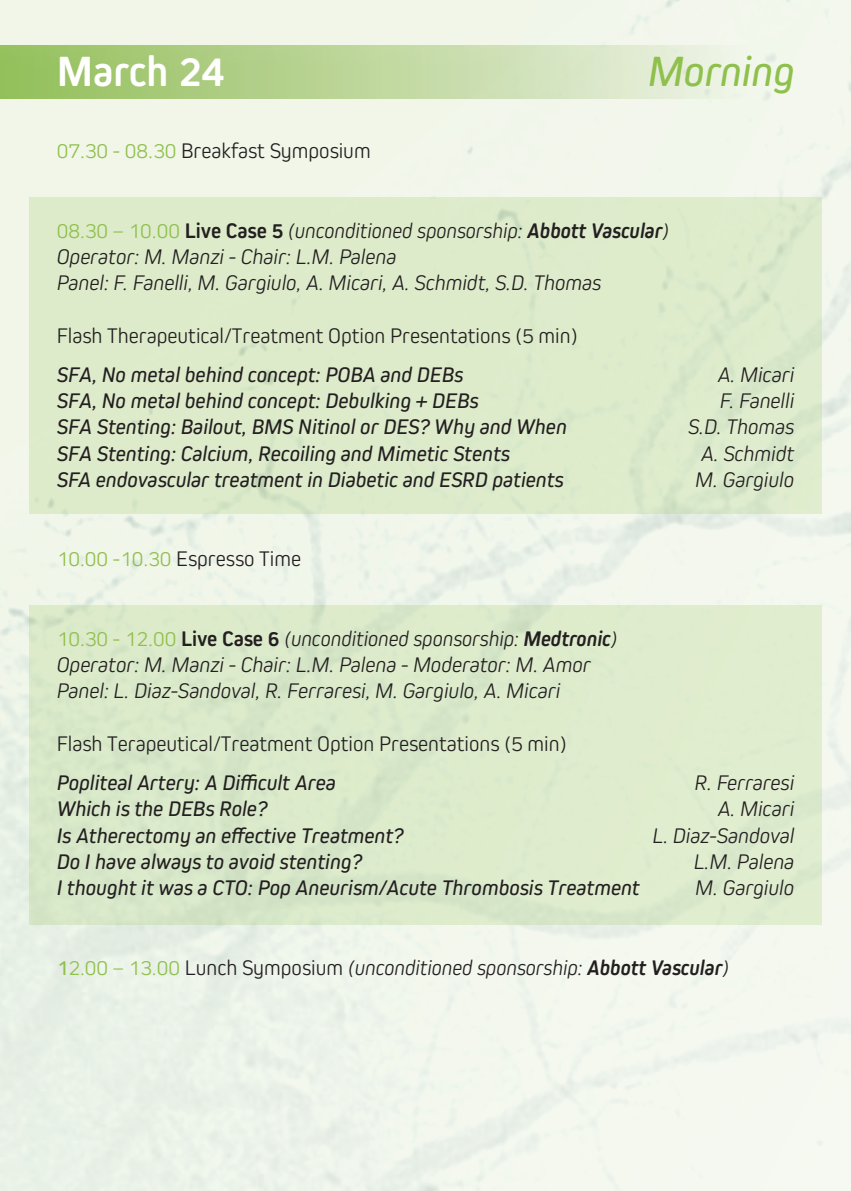
<style>
.page{position:relative;width:851px;height:1191px;background:#fff}
.page>*{position:absolute;margin:0;border:0;box-sizing:border-box;transform-origin:0 0}
.t1{font:700 44px "Kiro";color:#fff}
.t2{font:italic 44px "Kiro";color:#8fc04c}
.t3{font:italic 300 22px/26.4px "Kiro";color:#231f20}
.t4{font:italic 22px "Kiro";color:#231f20}
.t5{font:300 22px "Kiro";color:#231f20}
.s1{color:#8fc04c}
.s2{font-style:normal;color:#8fc04c}
.s3{font-weight:700;font-style:normal}
.s4{font-weight:700}
.s5{font-weight:400;font-style:normal;color:#8fc04c}
.s6{font-style:normal}
</style>
<div class="page">
<img style="left:0;top:0;width:850px;height:1191px">
<hr style="left:850px;top:0;width:1px;height:1191px;background:#f1f6e9">
<div style="left:29px;top:197px;width:792px;height:317px;background:#ddebcb"></div>
<div style="left:29px;top:604px;width:792px;height:320px;background:#dcebcb"></div>
<div style="left:0;top:45px;width:747px;height:53px;background:linear-gradient(to right,#93be59,#eef3e6)"></div>
<h1 class="t1" style="left:57px;top:46px;width:169px">March 24</h1>
<h1 class="t2" style="left:647px;top:46px;width:148px">Morning</h1>
<p class="t5" style="left:57px;top:138px;width:315px"><span class="s1">07.30 - 08.30</span> Breakfast Symposium</p>
<p class="t3" style="left:57px;top:216px;width:614px"><span class="s2">08.30 – 10.00</span> <span class="s3">Live Case 5</span> (unconditioned sponsorship: <span class="s4">Abbott Vascular</span>)<br>Operator: M. Manzi - Chair: L.M. Palena<br>Panel: F. Fanelli, M. Gargiulo, A. Micari, A. Schmidt, S.D. Thomas</p>
<p class="t5" style="left:57px;top:323px;width:522px">Flash Therapeutical/Treatment Option Presentations (5 min)</p>
<p class="t4" style="left:57px;top:361px;width:408px">SFA, No metal behind concept: POBA and DEBs</p>
<p class="t3" style="left:717px;top:360px;width:78px">A. Micari</p>
<p class="t4" style="left:57px;top:388px;width:423px">SFA, No metal behind concept: Debulking + DEBs</p>
<p class="t3" style="left:719px;top:387px;width:76px">F. Fanelli</p>
<p class="t4" style="left:57px;top:414px;width:511px">SFA Stenting: Bailout, BMS Nitinol or DES? Why and When</p>
<p class="t3" style="left:688px;top:413px;width:108px">S.D. Thomas</p>
<p class="t4" style="left:57px;top:441px;width:454px">SFA Stenting: Calcium, Recoiling and Mimetic Stents</p>
<p class="t3" style="left:701px;top:439px;width:95px">A. Schmidt</p>
<p class="t4" style="left:57px;top:467px;width:508px">SFA endovascular treatment in Diabetic and ESRD patients</p>
<p class="t3" style="left:695px;top:466px;width:100px">M. Gargiulo</p>
<p class="t5" style="left:57px;top:546px;width:246px"><span class="s1">10.00 -10.30</span> Espresso Time</p>
<p class="t3" style="left:57px;top:624px;width:562px"><span class="s2">10.30 - 12.00</span> <span class="s3">Live Case 6</span> (unconditioned sponsorship: <span class="s4">Medtronic</span>)<br>Operator: M. Manzi - Chair: L.M. Palena - Moderator: M. Amor<br>Panel: L. Diaz-Sandoval, R. Ferraresi, M. Gargiulo, A. Micari</p>
<p class="t5" style="left:57px;top:731px;width:511px">Flash Terapeutical/Treatment Option Presentations (5 min)</p>
<p class="t4" style="left:57px;top:769px;width:280px">Popliteal Artery: A Difficult Area</p>
<p class="t3" style="left:694px;top:768px;width:101px">R. Ferraresi</p>
<p class="t4" style="left:57px;top:796px;width:212px">Which is the DEBs Role?</p>
<p class="t3" style="left:717px;top:795px;width:78px">A. Micari</p>
<p class="t4" style="left:57px;top:822px;width:348px">Is Atherectomy an effective Treatment?</p>
<p class="t3" style="left:652px;top:821px;width:143px">L. Diaz-Sandoval</p>
<p class="t4" style="left:57px;top:849px;width:306px">Do I have always to avoid stenting?</p>
<p class="t3" style="left:693px;top:847px;width:102px">L.M. Palena</p>
<p class="t4" style="left:57px;top:875px;width:584px">I thought it was a CTO: Pop Aneurism/Acute Thrombosis Treatment</p>
<p class="t3" style="left:695px;top:874px;width:100px">M. Gargiulo</p>
<p class="t3" style="left:57px;top:953px;width:674px"><span class="s5">1</span><span class="s2">2.00 – 13.00</span> <span class="s6">Lunch Symposium</span> (unconditioned sponsorship: <span class="s4">Abbott Vascular</span>)</p>
</div>
